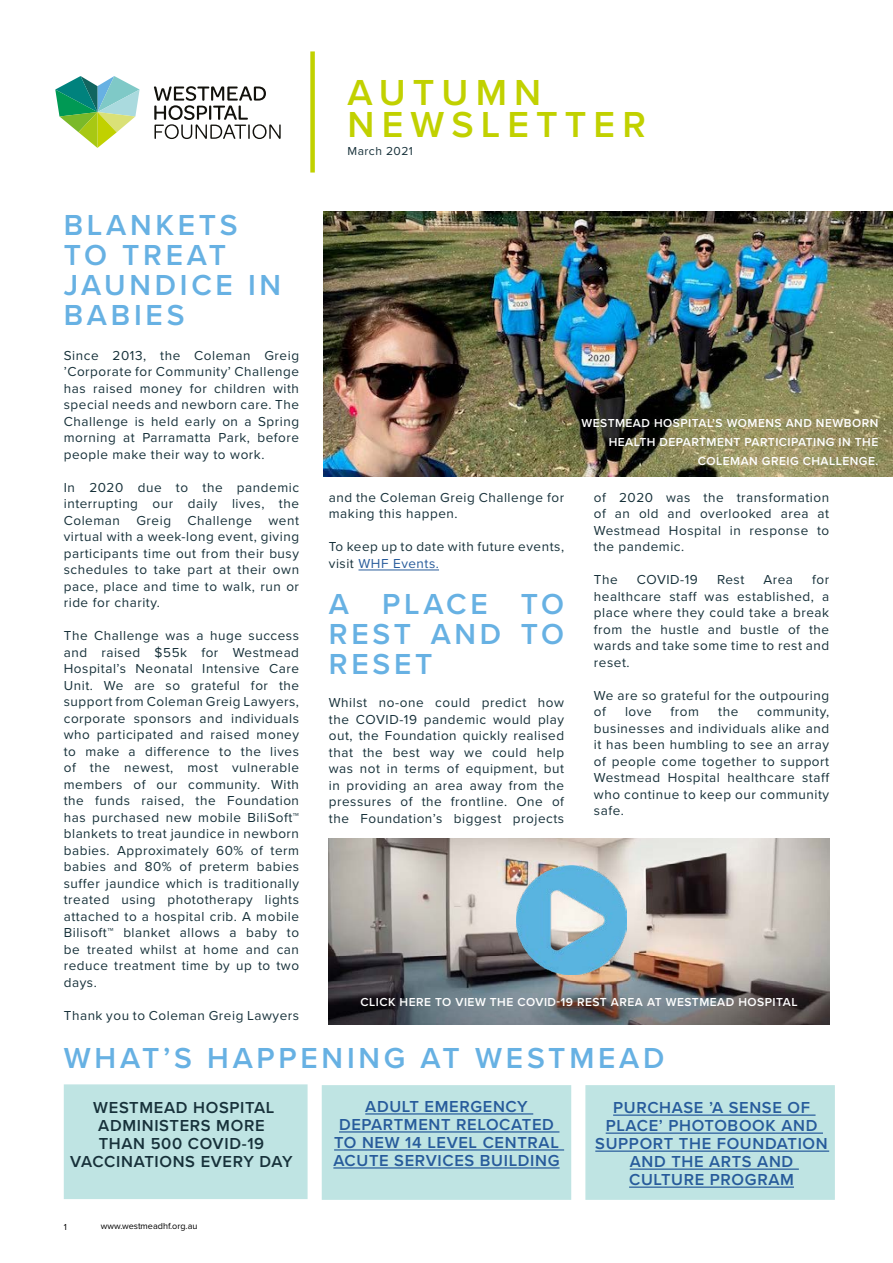
<style>
.page{position:relative;width:893px;height:1263px;background:#fff}
.page>*{position:absolute;margin:0;border:0;box-sizing:border-box;transform-origin:0 0}
.t1{font:600 37.5px/31.5px "Proxima Nova";letter-spacing:.19em;color:#c1d100}
.t2{font:600 30px/30px "Proxima Nova";letter-spacing:.125em;color:#67b1e3}
.t3{font:600 16.5px/18px "Proxima Nova";letter-spacing:.04em;color:#275b9b;text-align:center}
.t4{font:600 16.5px/18px "Proxima Nova";letter-spacing:.04em;color:#17313a;text-align:center}
.t5{font:13.5px/16.5px "Proxima Nova";letter-spacing:.04em;color:#17313a;text-align:justify}
.t6{font:600 12px/18.8px "Proxima Nova";letter-spacing:.04em;color:#fff;text-align:right}
.t7{font:12px "Proxima Nova";letter-spacing:.04em;color:#17313a}
.t8{font:9px "Proxima Nova";color:#000}
.s1{color:#275b9b}
</style>
<div class="page">
<hr style="left:358px;top:570px;width:81px;height:1px;background:#275b9b">
<div style="left:310px;top:51px;width:5px;height:122px;background:#c1d100"></div>
<img style="left:323px;top:212px;width:570px;height:264px">
<svg style="left:154px;top:86px;width:127px;height:53px"></svg>
<svg style="left:55px;top:76px;width:85px;height:72px"></svg>
<div style="left:322px;top:1085px;width:249px;height:115px;background:#bfe4e3"></div>
<div style="left:585px;top:1085px;width:250px;height:115px;background:#bfe4e3"></div>
<div style="left:64px;top:1084px;width:244px;height:115px;background:#bfe4e3"></div>
<hr style="left:365px;top:1113px;width:168px;height:1px;background:#275b9b">
<hr style="left:339px;top:1131px;width:220px;height:1px;background:#275b9b">
<hr style="left:334px;top:1149px;width:230px;height:1px;background:#275b9b">
<hr style="left:333px;top:1167px;width:227px;height:1px;background:#275b9b">
<hr style="left:613px;top:1114px;width:202px;height:2px;background:#275b9b">
<hr style="left:606px;top:1132px;width:217px;height:2px;background:#275b9b">
<hr style="left:595px;top:1150px;width:234px;height:2px;background:#275b9b">
<hr style="left:630px;top:1168px;width:169px;height:2px;background:#275b9b">
<hr style="left:629px;top:1186px;width:165px;height:2px;background:#275b9b">
<img style="left:329px;top:839px;width:500px;height:186px">
<img style="left:516px;top:865px;width:110px;height:110px">
<h2 class="t2" style="left:64px;top:209px;width:219px">BLANKETS<br>TO TREAT<br>JAUNDICE IN<br>BABIES</h2>
<p class="t5" style="left:64px;top:346px;width:237px">Since 2013, the Coleman Greig ’Corporate for Community’ Challenge has raised money for children with special needs and newborn care. The Challenge is held early on a Spring morning at Parramatta Park, before people make their way to work.</p>
<p class="t5" style="left:64px;top:478px;width:237px">In 2020 due to the pandemic interrupting our daily lives, the Coleman Greig Challenge went virtual with a week-long event, giving participants time out from their busy schedules to take part at their own pace, place and time to walk, run or ride for charity.</p>
<p class="t5" style="left:64px;top:627px;width:237px">The Challenge was a huge success and raised $55k for Westmead Hospital’s Neonatal Intensive Care Unit. We are so grateful for the support from Coleman Greig Lawyers, corporate sponsors and individuals who participated and raised money to make a difference to the lives of the newest, most vulnerable members of our community. With the funds raised, the Foundation has purchased new mobile BiliSoft™ blankets to treat jaundice in newborn babies. Approximately 60% of term babies and 80% of preterm babies suffer jaundice which is traditionally treated using phototherapy lights attached to a hospital crib. A mobile Bilisoft™ blanket allows a baby to be treated whilst at home and can reduce treatment time by up to two days.</p>
<p class="t5" style="left:64px;top:1006px;width:237px">Thank you to Coleman Greig Lawyers</p>
<h1 class="t1" style="left:348px;top:76px;width:300px">AUTUMN<br>NEWSLETTER</h1>
<p class="t7" style="left:348px;top:142px;width:67px">March 2021</p>
<p class="t5" style="left:329px;top:488px;width:237px">and the Coleman Greig Challenge for making this happen.</p>
<p class="t5" style="left:329px;top:538px;width:237px">To keep up to date with future events, visit <span class="s1">WHF Events.</span></p>
<h2 class="t2" style="left:329px;top:588px;width:237px;text-align:justify">A PLACE TO REST AND TO RESET</h2>
<p class="t5" style="left:329px;top:694px;width:237px">Whilst no-one could predict how the COVID-19 pandemic would play out, the Foundation quickly realised that the best way we could help was not in terms of equipment, but in providing an area away from the pressures of the frontline. One of the Foundation’s biggest projects</p>
<p class="t6" style="left:581px;top:414px;width:298px">WESTMEAD HOSPITAL’S WOMENS AND NEWBORN<br>HEALTH DEPARTMENT PARTICIPATING IN THE<br>COLEMAN GREIG CHALLENGE.</p>
<p class="t5" style="left:594px;top:488px;width:237px">of 2020 was the transformation of an old and overlooked area at Westmead Hospital in response to the pandemic.</p>
<p class="t5" style="left:594px;top:571px;width:25px">The</p>
<p class="t5" style="left:637px;top:571px;width:63px">COVID-19</p>
<p class="t5" style="left:717px;top:571px;width:29px">Rest</p>
<p class="t5" style="left:763px;top:571px;width:31px">Area</p>
<p class="t5" style="left:594px;top:571px;width:237px;text-indent:218px">for healthcare staff was established, a place where they could take a break from the hustle and bustle of the wards and take some time to rest and reset.</p>
<p class="t5" style="left:594px;top:686px;width:237px">We are so grateful for the outpouring of</p>
<p class="t5" style="left:625px;top:703px;width:28px">love</p>
<p class="t5" style="left:671px;top:703px;width:30px">from</p>
<p class="t5" style="left:718px;top:703px;width:22px">the</p>
<p class="t5" style="left:594px;top:703px;width:237px;text-indent:163px">community, businesses and individuals alike and it has been humbling to see an array of people come together to support Westmead Hospital healthcare staff who continue to keep our community safe.</p>
<p class="t6" style="left:360px;top:992px;width:439px">CLICK HERE TO VIEW THE COVID-19 REST AREA AT WESTMEAD HOSPITAL</p>
<h2 class="t2" style="left:64px;top:1042px;width:602px">WHAT’S HAPPENING AT WESTMEAD</h2>
<p class="t4" style="left:70px;top:1098px;width:224px">WESTMEAD HOSPITAL<br>ADMINISTERS MORE<br>THAN 500 COVID-19<br>VACCINATIONS EVERY DAY</p>
<p class="t3" style="left:333px;top:1096px;width:228px">ADULT EMERGENCY<br>DEPARTMENT RELOCATED<br>TO NEW 14 LEVEL CENTRAL<br>ACUTE SERVICES BUILDING</p>
<p class="t3" style="left:595px;top:1098px;width:234px">PURCHASE ’A SENSE OF<br>PLACE’ PHOTOBOOK AND<br>SUPPORT THE FOUNDATION<br>AND THE ARTS AND<br>CULTURE PROGRAM</p>
<p class="t8" style="left:64px;top:1220px;width:5px">1</p>
<p class="t8" style="left:101px;top:1219px;width:98px">www.westmeadhf.org.au</p>
</div>
